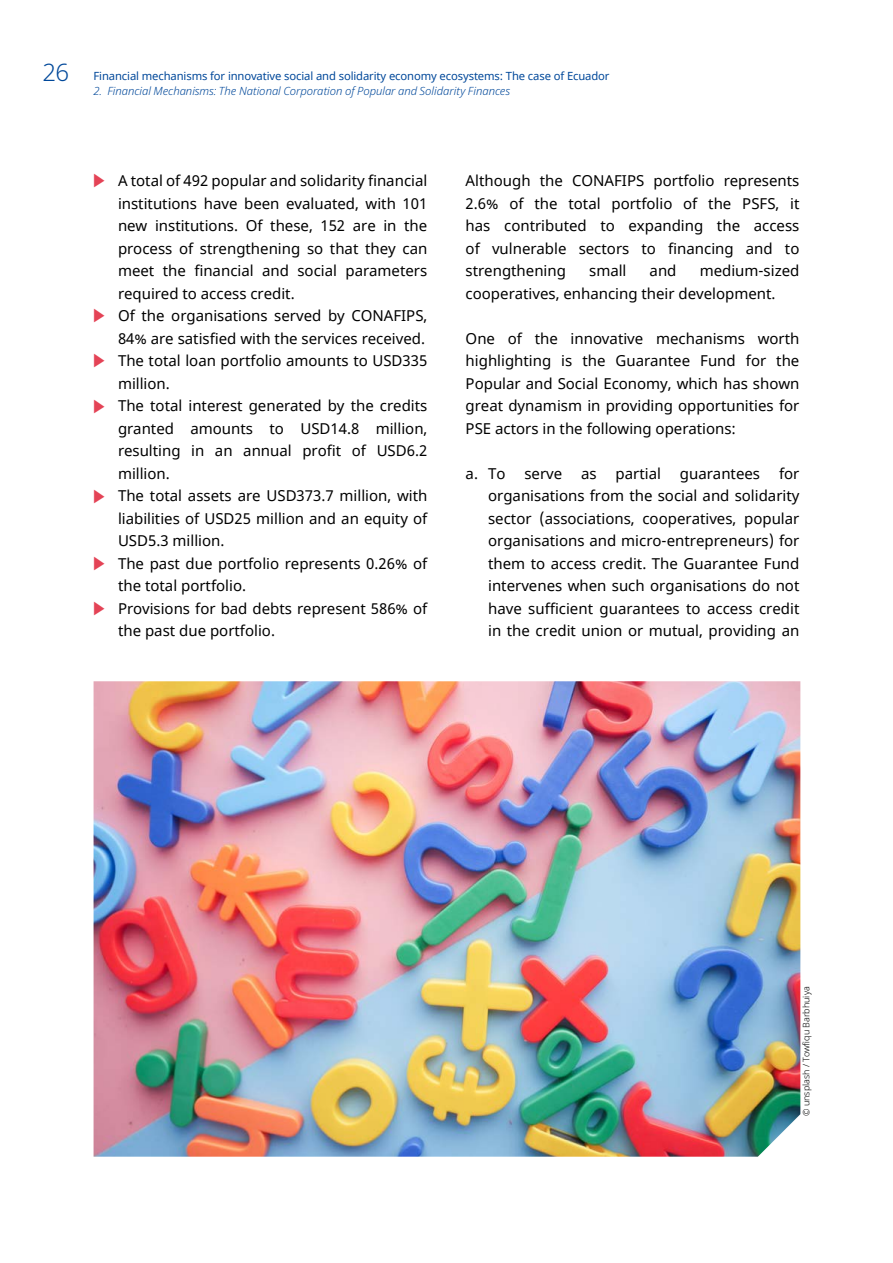
<style>
.page{position:relative;width:893px;height:1263px;background:#fff}
.page>*{position:absolute;margin:0;border:0;box-sizing:border-box;transform-origin:0 0}
.t1{font:300 24px "Noto Sans";color:#00489a}
.List_letter_a{font:15px/22.5px "Noto Sans";color:#000;text-align:justify}
.t2{font:11.25px "Noto Sans";letter-spacing:-.01em;color:#00489a}
.t3{font:italic 300 11.25px "Noto Sans";color:#00489a}
.Copyright_Photos{font:300 9px "Noto Sans";color:#000}
.s1{font-family:"Arrows 1";color:#e44356}
</style>
<div class="page">
<img style="left:94px;top:681px;width:706px;height:476px">
<h1 class="t1" style="left:43px;top:55px;width:28px">26</h1>
<p class="t2" style="left:94px;top:69px;width:518px">Financial mechanisms for innovative social and solidarity economy ecosystems: The case of Ecuador</p>
<p class="t3" style="left:94px;top:83px;width:418px">2. Financial Mechanisms: The National Corporation of Popular and Solidarity Finances</p>
<p class="List_letter_a" style="left:118px;top:170px;width:311px;text-indent:-24px"><span class="s1">8</span> A total of 492 popular and solidarity financial institutions have been evaluated, with 101 new institutions. Of these, 152 are in the process of strengthening so that they can meet the financial and social parameters required to access credit.</p>
<p class="List_letter_a" style="left:94px;top:305px;width:335px;text-align:right"><span class="s1">8</span> Of the organisations served by CONAFIPS,<br>84% are satisfied with the services received.</p>
<p class="List_letter_a" style="left:118px;top:350px;width:311px;text-indent:-24px"><span class="s1">8</span> The total loan portfolio amounts to USD335 million.</p>
<p class="List_letter_a" style="left:118px;top:395px;width:311px;text-indent:-24px"><span class="s1">8</span> The total interest generated by the credits granted amounts to USD14.8 million, resulting in an annual profit of USD6.2 million.</p>
<p class="List_letter_a" style="left:118px;top:485px;width:311px;text-indent:-24px"><span class="s1">8</span> The total assets are USD373.7 million, with liabilities of USD25 million and an equity of USD5.3 million.</p>
<p class="List_letter_a" style="left:118px;top:553px;width:311px;text-indent:-24px"><span class="s1">8</span> The past due portfolio represents 0.26% of the total portfolio.</p>
<p class="List_letter_a" style="left:118px;top:598px;width:311px;text-indent:-24px"><span class="s1">8</span> Provisions for bad debts represent 586% of the past due portfolio.</p>
<p class="List_letter_a" style="left:466px;top:170px;width:335px">Although the CONAFIPS portfolio represents 2.6% of the total portfolio of the PSFS, it has contributed to expanding the access of vulnerable sectors to financing and to strengthening</p>
<p class="List_letter_a" style="left:466px;top:260px;width:335px;text-indent:234px">medium-sized cooperatives, enhancing their development.</p>
<p class="List_letter_a" style="left:466px;top:328px;width:335px">One of the innovative mechanisms worth highlighting is the Guarantee Fund for the Popular and Social Economy, which has shown great dynamism in providing opportunities for PSE actors in the following operations:</p>
<p class="List_letter_a" style="left:466px;top:463px;width:41px">a. To</p>
<p class="List_letter_a" style="left:524px;top:463px;width:39px">serve</p>
<p class="List_letter_a" style="left:581px;top:463px;width:17px">as</p>
<p class="List_letter_a" style="left:616px;top:463px;width:47px">partial</p>
<p class="List_letter_a" style="left:680px;top:463px;width:82px">guarantees</p>
<p class="List_letter_a" style="left:589px;top:260px;width:39px">small</p>
<p class="List_letter_a" style="left:650px;top:260px;width:28px">and</p>
<p class="List_letter_a" style="left:488px;top:463px;width:313px;text-indent:291px">for organisations from the social and solidarity sector (associations, cooperatives, popular organisations and micro-entrepreneurs) for them to access credit. The Guarantee Fund intervenes when such organisations do not have sufficient guarantees to access credit in the credit union or mutual, providing an</p>
<p class="Copyright_Photos" style="left:800px;top:1116px;width:131px;rotate:-90deg">© unsplash / Towfiqu Barbhuiya</p>
</div>
